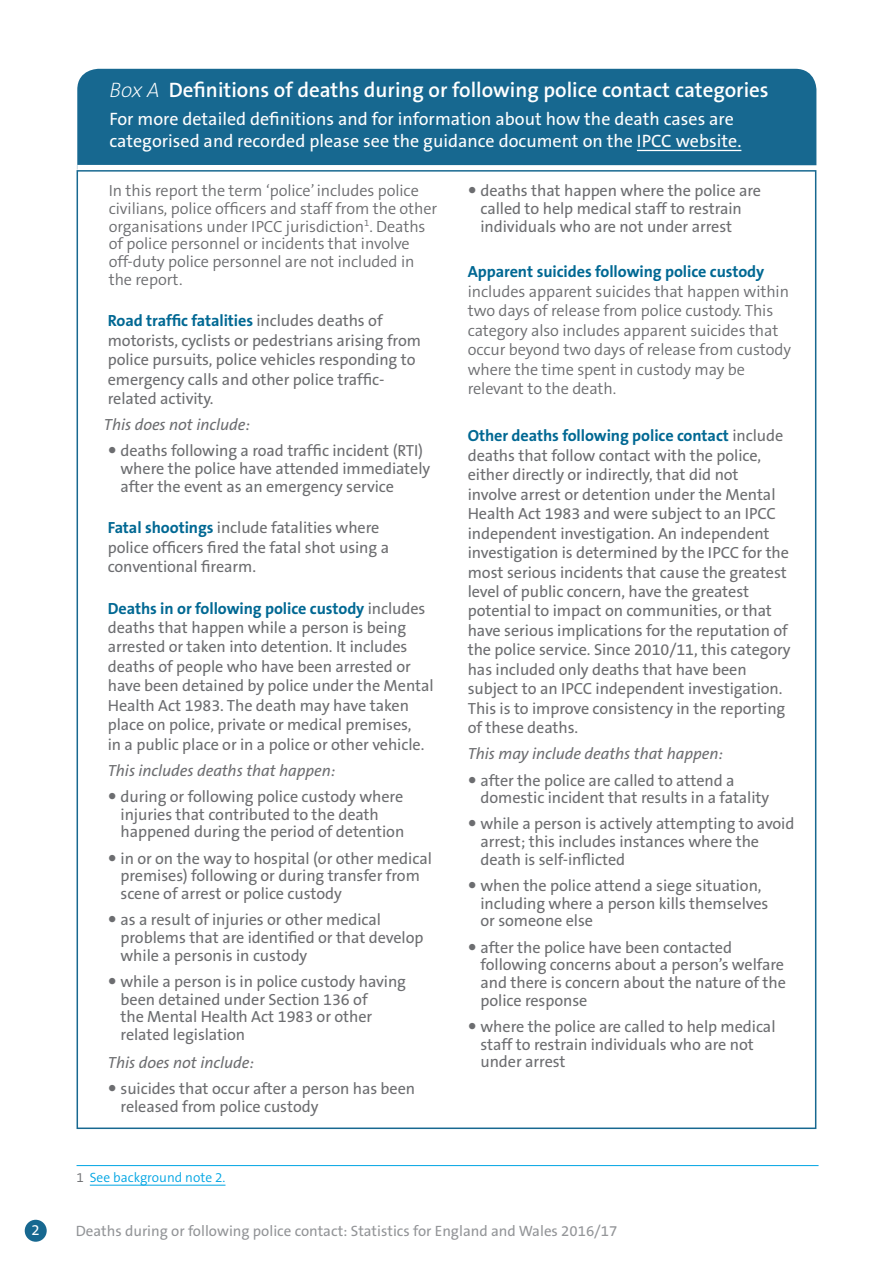
<style>
.page{position:relative;width:893px;height:1263px;background:#fff}
.page>*{position:absolute;margin:0;border:0;box-sizing:border-box;transform-origin:0 0}
.t1{font:600 21px "The Sans B6";color:#fff}
.t2{font:18px/21.6px "The Sans B5 Plain";color:#fff}
.t3{font:16.2px/19.5px "The Sans B5 Plain";letter-spacing:-.005em;color:#6c6d70}
.t4{font:300 16.2px/17.7px "The Sans B4";letter-spacing:-.005em;color:#6c6d70}
.t5{font:700 16.2px "The Sans B7";letter-spacing:-.005em;color:#006893}
.t6{font:italic 16.2px "The Sans B5 Plain";letter-spacing:-.005em;color:#6c6d70}
.t7{font:15px "The Sans B5 Plain";color:#939598}
.t8{font:15px "The Sans B5 Plain";color:#fff}
.t9{font:300 13.5px "The Sans B4";color:#00a5e3}
.s1{font-family:"The Sans B2";font-weight:200;font-style:italic}
.s2{font-family:"The Sans B5 Plain";font-weight:400;color:#6c6d70}
.s3{font-family:"The Sans B7";font-weight:700;color:#006893}
.s4{color:#6c6d70}
</style>
<div class="page">
<div style="left:25px;top:1220px;width:22px;height:22px;background:#176890;border-radius:50%"></div>
<hr style="left:90px;top:1185px;width:135px;height:1px;background:#00a5e3">
<hr style="left:77px;top:1165px;width:742px;height:1px;background:#00a5e3">
<div style="left:77px;top:69px;width:739px;height:101px;background:#176890"></div>
<hr style="left:637px;top:150px;width:104px;height:1px;background:#fff">
<p class="t1" style="left:109px;top:79px;width:661px"><span class="s1">Box A</span> Definitions of deaths during or following police contact categories</p>
<p class="t2" style="left:109px;top:109px;width:633px">For more detailed definitions and for information about how the death cases are categorised and recorded please see the guidance document on the IPCC website.</p>
<p class="t4" style="left:109px;top:182px;width:330px">In this report the term ‘police’ includes police civilians, police officers and staff from the other organisations under IPCC jurisdiction<sup>1</sup>. Deaths of police personnel or incidents that involve off-duty police personnel are not included in the report.</p>
<p class="t5" style="left:108px;top:312px;width:276px">Road traffic fatalities <span class="s2">includes deaths of</span></p>
<p class="t3" style="left:108px;top:331px;width:315px">motorists, cyclists or pedestrians arising from police pursuits, police vehicles responding to emergency calls and other police traffic&shy;related activity.</p>
<p class="t6" style="left:104px;top:416px;width:148px">This does not include:</p>
<p class="t3" style="left:121px;top:443px;width:311px;line-height:17.7px">deaths following a road traffic incident (RTI) where the police have attended immediately after the event as an emergency service</p>
<p class="t3" style="left:108px;top:518px;width:283px"><span class="s3">Fatal shootings</span> include fatalities where police officers fired the fatal shot using a conventional firearm.</p>
<p class="t5" style="left:108px;top:599px;width:319px">Deaths in or following police custody <span class="s2">includes</span></p>
<p class="t3" style="left:108px;top:618px;width:327px">deaths that happen while a person is being arrested or taken into detention. It includes deaths of people who have been arrested or have been detained by police under the Mental Health Act 1983. The death may have taken place on police, private or medical premises,<br>in a public place or in a police or other vehicle.</p>
<p class="t6" style="left:108px;top:762px;width:229px">This includes deaths that happen:</p>
<p class="t3" style="left:121px;top:788px;width:285px;line-height:17.7px">during or following police custody where injuries that contributed to the death happened during the period of detention</p>
<p class="t3" style="left:121px;top:850px;width:313px;line-height:17.7px">in or on the way to hospital (or other medical premises) following or during transfer from scene of arrest or police custody</p>
<p class="t3" style="left:121px;top:911px;width:304px;line-height:17.7px">as a result of injuries or other medical problems that are identified or that develop while a personis in custody</p>
<p class="t3" style="left:121px;top:973px;width:287px;line-height:17.7px">while a person is in police custody having been detained under Section 136 of<br>the Mental Health Act 1983 or other related legislation</p>
<p class="t6" style="left:108px;top:1054px;width:148px">This does not include:</p>
<p class="t3" style="left:121px;top:1080px;width:296px;line-height:17.7px">suicides that occur after a person has been released from police custody</p>
<p class="t9" style="left:77px;top:1170px;width:150px"><span class="s4">1</span> See background note 2.</p>
<p class="t3" style="left:480px;top:183px;width:282px;line-height:17.7px">deaths that happen where the police are called to help medical staff to restrain individuals who are not under arrest</p>
<p class="t5" style="left:468px;top:263px;width:298px">Apparent suicides following police custody</p>
<p class="t4" style="left:468px;top:282px;width:325px;line-height:19.5px">includes apparent suicides that happen within two days of release from police custody. This category also includes apparent suicides that occur beyond two days of release from custody where the time spent in custody may be relevant to the death.</p>
<p class="t5" style="left:468px;top:427px;width:317px">Other deaths following police contact <span class="s2">include</span></p>
<p class="t3" style="left:468px;top:446px;width:324px">deaths that follow contact with the police, either directly or indirectly, that did not involve arrest or detention under the Mental Health Act 1983 and were subject to an IPCC independent investigation. An independent investigation is determined by the IPCC for the most serious incidents that cause the greatest level of public concern, have the greatest potential to impact on communities, or that have serious implications for the reputation of the police service. Since 2010/11, this category has included only deaths that have been subject to an IPCC independent investigation.<br>This is to improve consistency in the reporting of these deaths.</p>
<p class="t6" style="left:468px;top:745px;width:257px">This may include deaths that happen:</p>
<p class="t3" style="left:480px;top:772px;width:290px;line-height:17.7px">after the police are called to attend a domestic incident that results in a fatality</p>
<p class="t3" style="left:480px;top:815px;width:315px;line-height:17.7px">while a person is actively attempting to avoid arrest; this includes instances where the death is self-inflicted</p>
<p class="t3" style="left:480px;top:877px;width:289px;line-height:17.7px">when the police attend a siege situation, including where a person kills themselves or someone else</p>
<p class="t3" style="left:480px;top:939px;width:307px;line-height:17.7px">after the police have been contacted following concerns about a person’s welfare and there is concern about the nature of the police response</p>
<p class="t3" style="left:480px;top:1018px;width:297px;line-height:17.7px">where the police are called to help medical staff to restrain individuals who are not under arrest</p>
<p class="t8" style="left:32px;top:1221px;width:10px">2</p>
<p class="t7" style="left:76px;top:1223px;width:543px">Deaths during or following police contact: Statistics for England and Wales 2016/17</p>
</div>
